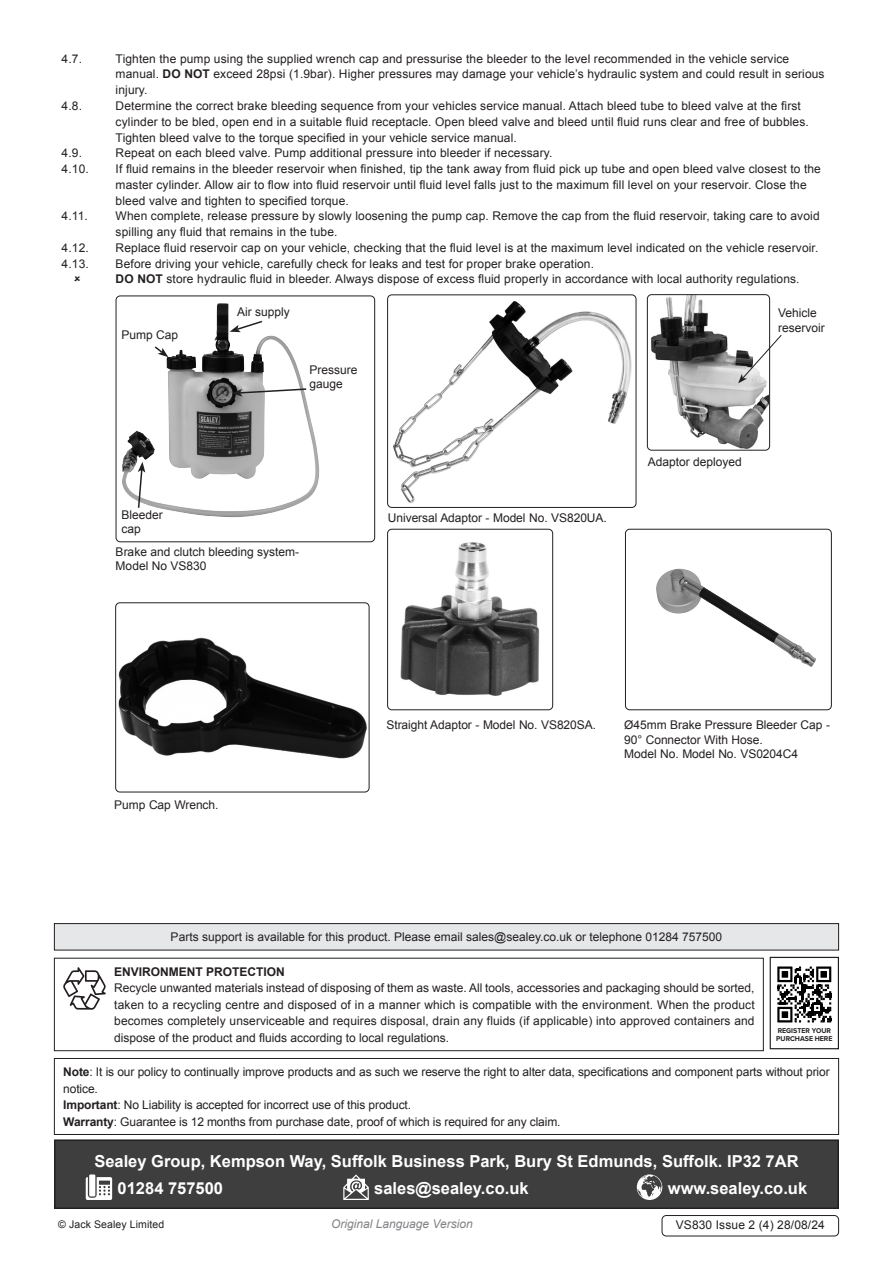
<style>
.page{position:relative;width:893px;height:1263px;background:#fff}
.page>*{position:absolute;margin:0;border:0;box-sizing:border-box;transform-origin:0 0}
.Footer_Contact_Information{font:700 16.5px "Arial";color:#fff}
.Enviroment_Protection_Body{font:12px/15.8px "Arial";letter-spacing:.01em;color:#231f20}
.Important_Notification_Body{font:12px/16.5px "Arial";letter-spacing:-.01em;color:#231f20}
.Parts_Support_Body{font:12px "Arial";color:#231f20}
.t1{font:italic 12px "Arial";color:#808285}
.Body__Footer{font:12px "Arial";letter-spacing:.01em;color:#231f20}
.Enviroment_Protection_Header{font:700 12px "Arial";color:#231f20}
.Body__Justified__7pt{font:10.5px "Arial";letter-spacing:.01em;color:#231f20}
.t2{font:700 7.2px/8.4px "Proxima Nova";color:#231f20;scale:.96 1}
.s1{font-weight:700}
</style>
<div class="page">
<div style="left:55px;top:1140px;width:783px;height:68px;background:#3e3e3f"></div>
<svg style="left:86px;top:1177px;width:26px;height:23px"></svg>
<div style="left:89px;top:1174px;width:6px;height:22px;background:#fff"></div>
<svg style="left:343px;top:1174px;width:26px;height:26px"></svg>
<svg style="left:637px;top:1174px;width:25px;height:26px"></svg>
<div style="left:54px;top:1139px;width:785px;height:70px;border:2px solid #231f20"></div>
<div style="left:54px;top:958px;width:710px;height:93px;border:1px solid #231f20"></div>
<svg style="left:63px;top:967px;width:43px;height:43px"></svg>
<div style="left:54px;top:1058px;width:785px;height:77px;border:1px solid #231f20"></div>
<img style="left:649px;top:296px;width:119px;height:153px">
<div style="left:647px;top:294px;width:123px;height:157px;border:1px solid #231f20;border-radius:4px"></div>
<svg style="left:738px;top:334px;width:44px;height:49px"></svg>
<img style="left:166px;top:303px;width:99px;height:176px">
<div style="left:116px;top:296px;width:259px;height:246px;border:1px solid #231f20;border-radius:4px"></div>
<img style="left:393px;top:301px;width:239px;height:202px">
<div style="left:387px;top:294px;width:249px;height:214px;border:1px solid #231f20;border-radius:4px"></div>
<img style="left:388px;top:529px;width:165px;height:181px">
<div style="left:387px;top:529px;width:166px;height:181px;border:1px solid #231f20;border-radius:4px"></div>
<div style="left:54px;top:923px;width:785px;height:27px;background:#e6e7e9"></div>
<div style="left:54px;top:923px;width:785px;height:27px;border:1px solid #231f20"></div>
<svg style="left:777px;top:966px;width:55px;height:57px"></svg>
<svg style="left:777px;top:966px;width:54px;height:56px"></svg>
<div style="left:770px;top:957px;width:69px;height:92px;border:1px solid #231f20"></div>
<img style="left:656px;top:572px;width:160px;height:95px">
<div style="left:625px;top:529px;width:207px;height:181px;border:1px solid #231f20;border-radius:4px"></div>
<svg style="left:232px;top:387px;width:75px;height:10px"></svg>
<svg style="left:137px;top:462px;width:8px;height:46px"></svg>
<svg style="left:154px;top:345px;width:14px;height:12px"></svg>
<svg style="left:230px;top:320px;width:34px;height:12px"></svg>
<div style="left:662px;top:1215px;width:177px;height:21px;border:1px solid #231f20;border-radius:4px"></div>
<img style="left:118px;top:637px;width:249px;height:122px">
<div style="left:115px;top:602px;width:254px;height:190px;border:1px solid #231f20;border-radius:4px"></div>
<p class="Enviroment_Protection_Body" style="left:62px;top:51px;width:22px">4.7.</p>
<p class="Enviroment_Protection_Body" style="left:116px;top:51px;width:710px">Tighten the pump using the supplied wrench cap and pressurise the bleeder to the level recommended in the vehicle service manual. <span class="s1">DO NOT</span> exceed 28psi (1.9bar). Higher pressures may damage your vehicle’s hydraulic system and could result in serious injury.</p>
<p class="Enviroment_Protection_Body" style="left:62px;top:98px;width:22px">4.8.</p>
<p class="Enviroment_Protection_Body" style="left:116px;top:98px;width:695px">Determine the correct brake bleeding sequence from your vehicles service manual. Attach bleed tube to bleed valve at the first cylinder to be bled, open end in a suitable fluid receptacle. Open bleed valve and bleed until fluid runs clear and free of bubbles.<br>Tighten bleed valve to the torque specified in your vehicle service manual.</p>
<p class="Enviroment_Protection_Body" style="left:62px;top:145px;width:22px">4.9.</p>
<p class="Enviroment_Protection_Body" style="left:116px;top:145px;width:438px">Repeat on each bleed valve. Pump additional pressure into bleeder if necessary.</p>
<p class="Enviroment_Protection_Body" style="left:62px;top:161px;width:29px">4.10.</p>
<p class="Enviroment_Protection_Body" style="left:116px;top:161px;width:707px">If fluid remains in the bleeder reservoir when finished, tip the tank away from fluid pick up tube and open bleed valve closest to the master cylinder. Allow air to flow into fluid reservoir until fluid level falls just to the maximum fill level on your reservoir. Close the bleed valve and tighten to specified torque.</p>
<p class="Enviroment_Protection_Body" style="left:62px;top:208px;width:28px">4.11.</p>
<p class="Enviroment_Protection_Body" style="left:116px;top:208px;width:705px">When complete, release pressure by slowly loosening the pump cap. Remove the cap from the fluid reservoir, taking care to avoid spilling any fluid that remains in the tube.</p>
<p class="Enviroment_Protection_Body" style="left:62px;top:240px;width:29px">4.12.</p>
<p class="Enviroment_Protection_Body" style="left:116px;top:240px;width:704px">Replace fluid reservoir cap on your vehicle, checking that the fluid level is at the maximum level indicated on the vehicle reservoir.</p>
<p class="Enviroment_Protection_Body" style="left:62px;top:256px;width:29px">4.13.</p>
<p class="Enviroment_Protection_Body" style="left:116px;top:256px;width:480px">Before driving your vehicle, carefully check for leaks and test for proper brake operation.</p>
<p class="Enviroment_Protection_Body" style="left:116px;top:271px;width:685px"><span class="s1">DO NOT</span> store hydraulic fluid in bleeder. Always dispose of excess fluid properly in accordance with local authority regulations.</p>
<p class="Enviroment_Protection_Body" style="left:122px;top:327px;width:58px">Pump Cap</p>
<p class="Enviroment_Protection_Body" style="left:237px;top:304px;width:54px">Air supply</p>
<p class="Enviroment_Protection_Body" style="left:310px;top:362px;width:50px">Pressure</p>
<p class="Enviroment_Protection_Body" style="left:310px;top:376px;width:35px">gauge</p>
<p class="Enviroment_Protection_Body" style="left:122px;top:508px;width:43px;line-height:14.4px">Bleeder cap</p>
<p class="Enviroment_Protection_Body" style="left:116px;top:544px;width:185px">Brake and clutch bleeding system-</p>
<p class="Enviroment_Protection_Body" style="left:116px;top:558px;width:92px">Model No VS830</p>
<p class="Enviroment_Protection_Body" style="left:388px;top:510px;width:220px">Universal Adaptor - Model No. VS820UA.</p>
<p class="Enviroment_Protection_Body" style="left:778px;top:305px;width:40px">Vehicle</p>
<p class="Enviroment_Protection_Body" style="left:778px;top:320px;width:48px">reservoir</p>
<p class="Enviroment_Protection_Body" style="left:648px;top:454px;width:96px">Adaptor deployed</p>
<p class="Enviroment_Protection_Body" style="left:114px;top:797px;width:106px">Pump Cap Wrench.</p>
<p class="Enviroment_Protection_Body" style="left:386px;top:717px;width:211px">Straight Adaptor - Model No. VS820SA.</p>
<p class="Enviroment_Protection_Body" style="left:624px;top:718px;width:207px;line-height:14.4px">Ø45mm Brake Pressure Bleeder Cap -<br>90° Connector With Hose.</p>
<p class="Enviroment_Protection_Body" style="left:624px;top:746px;width:175px">Model No. Model No. VS0204C4</p>
<p class="Parts_Support_Body" style="left:171px;top:929px;width:553px">Parts support is available for this product. Please email sales@sealey.co.uk or telephone 01284 757500</p>
<p class="Enviroment_Protection_Header" style="left:114px;top:964px;width:172px">ENVIRONMENT PROTECTION</p>
<p class="Enviroment_Protection_Body" style="left:114px;top:980px;width:642px;line-height:16.5px;text-align:justify">Recycle unwanted materials instead of disposing of them as waste. All tools, accessories and packaging should be sorted, taken to a recycling centre and disposed of in a manner which is compatible with the environment. When the product becomes completely unserviceable and requires disposal, drain any fluids (if applicable) into approved containers and dispose of the product and fluids according to local regulations.</p>
<p class="Important_Notification_Body" style="left:63px;top:1064px;width:768px"><span class="s1">Note</span>: It is our policy to continually improve products and as such we reserve the right to alter data, specifications and component parts without prior notice.</p>
<p class="Important_Notification_Body" style="left:63px;top:1097px;width:349px"><span class="s1">Important</span>: No Liability is accepted for incorrect use of this product.</p>
<p class="Important_Notification_Body" style="left:63px;top:1113px;width:499px"><span class="s1">Warranty</span>: Guarantee is 12 months from purchase date, proof of which is required for any claim.</p>
<p class="t2" style="left:776px;top:1026px;width:60px">REGISTER YOUR<br>PURCHASE HERE</p>
<p class="Footer_Contact_Information" style="left:94px;top:1150px;width:706px">Sealey Group, Kempson Way, Suffolk Business Park, Bury St Edmunds, Suffolk. IP32 7AR</p>
<p class="Footer_Contact_Information" style="left:118px;top:1177px;width:107px">01284 757500</p>
<p class="Footer_Contact_Information" style="left:374px;top:1177px;width:156px">sales@sealey.co.uk</p>
<p class="Footer_Contact_Information" style="left:668px;top:1177px;width:141px">www.sealey.co.uk</p>
<p class="Body__Justified__7pt" style="left:58px;top:1218px;width:108px">© Jack Sealey Limited</p>
<p class="t1" style="left:331px;top:1216px;width:143px">Original Language Version</p>
<p class="Body__Footer" style="left:676px;top:1217px;width:151px">VS830 Issue 2 (4) 28/08/24</p>
</div>
